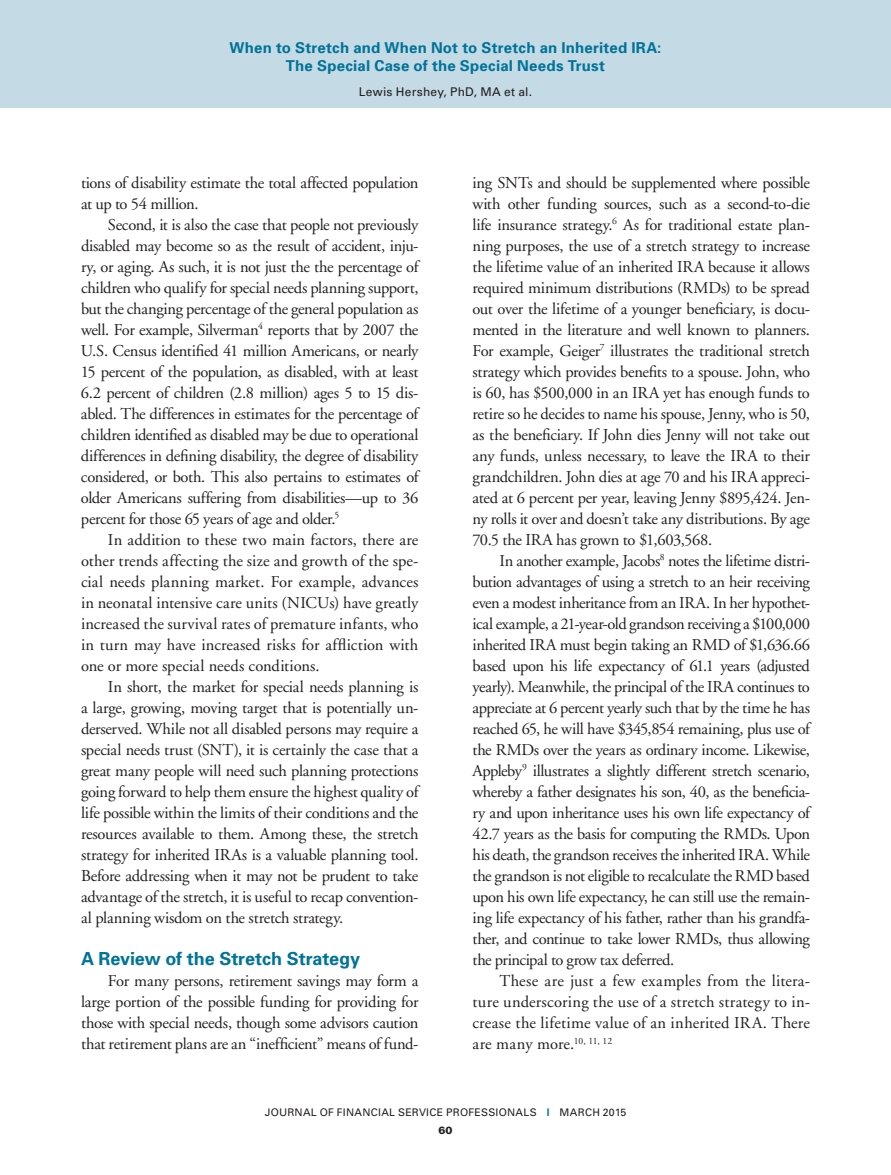
<style>
.page{position:relative;width:891px;height:1175px;background:#fff}
.page>*{position:absolute;margin:0;border:0;box-sizing:border-box;transform-origin:0 0}
.t1{font:700 18px "Univers";letter-spacing:-.005em;color:#007398}
.t2{font:16.5px/21px "Adobe Garamond";letter-spacing:-.015em;color:#231f20;text-align:justify}
.t3{font:700 15px/18px "Univers";letter-spacing:.015em;color:#007398;text-align:center}
.t4{font:12px "Univers";letter-spacing:.02em;color:#231f20}
.t5{font:10.5px/18px "Univers";letter-spacing:.025em;color:#231f20;text-align:center}
.s1{color:#007398}
.s2{font-weight:900}
</style>
<div class="page">
<div style="left:0;top:0;width:891px;height:108px;background:#c4dae5"></div>
<p class="t3" style="left:230px;top:38px;width:433px">When to Stretch and When Not to Stretch an Inherited IRA:<br>The Special Case of the Special Needs Trust</p>
<p class="t4" style="left:359px;top:84px;width:175px">Lewis Hershey, PhD, MA et al.</p>
<p class="t2" style="left:81px;top:172px;width:339px">tions of disability estimate the total affected population at up to 54 million.</p>
<p class="t2" style="left:81px;top:214px;width:339px;text-indent:27px">Second, it is also the case that people not previously disabled may become so as the result of accident, inju&shy;ry, or aging. As such, it is not just the the percentage of children who qualify for special needs planning support, but the changing percentage of the general population as well. For example, Silverman<sup>4</sup> reports that by 2007 the U.S. Census identified 41 million Americans, or nearly 15 percent of the population, as disabled, with at least 6.2 percent of children (2.8 million) ages 5 to 15 dis&shy;abled. The differences in estimates for the percentage of children identified as disabled may be due to operational differences in defining disability, the degree of disability considered, or both. This also pertains to estimates of older Americans suffering from disabilities—up to 36 percent for those 65 years of age and older.<sup>5</sup></p>
<p class="t2" style="left:81px;top:529px;width:339px;text-indent:27px">In addition to these two main factors, there are other trends affecting the size and growth of the spe&shy;cial needs planning market. For example, advances in neonatal intensive care units (NICUs) have greatly increased the survival rates of premature infants, who in turn may have increased risks for affliction with one or more special needs conditions.</p>
<p class="t2" style="left:81px;top:676px;width:339px;text-indent:27px">In short, the market for special needs planning is a large, growing, moving target that is potentially un&shy;derserved. While not all disabled persons may require a special needs trust (SNT), it is certainly the case that a great many people will need such planning protections going forward to help them ensure the highest quality of life possible within the limits of their conditions and the resources available to them. Among these, the stretch strategy for inherited IRAs is a valuable planning tool.<br>Before addressing when it may not be prudent to take advantage of the stretch, it is useful to recap convention&shy;al planning wisdom on the stretch strategy.</p>
<p class="t1" style="left:81px;top:947px;width:281px">A Review of the Stretch Strategy</p>
<p class="t2" style="left:81px;top:970px;width:339px;text-indent:27px">For many persons, retirement savings may form a large portion of the possible funding for providing for those with special needs, though some advisors caution that retirement plans are an “inefficient” means of fund-</p>
<p class="t2" style="left:472px;top:172px;width:339px">ing SNTs and should be supplemented where possible with other funding sources, such as a second-to-die life insurance strategy.<sup>6</sup> As for traditional estate plan&shy;ning purposes, the use of a stretch strategy to increase the lifetime value of an inherited IRA because it allows required minimum distributions (RMDs) to be spread out over the lifetime of a younger beneficiary, is docu&shy;mented in the literature and well known to planners.<br>For example, Geiger<sup>7</sup> illustrates the traditional stretch strategy which provides benefits to a spouse. John, who is 60, has $500,000 in an IRA yet has enough funds to retire so he decides to name his spouse, Jenny, who is 50, as the beneficiary. If John dies Jenny will not take out any funds, unless necessary, to leave the IRA to their grandchildren. John dies at age 70 and his IRA appreci&shy;ated at 6 percent per year, leaving Jenny $895,424. Jen&shy;ny rolls it over and doesn’t take any distributions. By age 70.5 the IRA has grown to $1,603,568.</p>
<p class="t2" style="left:472px;top:550px;width:339px;text-indent:27px">In another example, Jacobs<sup>8</sup> notes the lifetime distri&shy;bution advantages of using a stretch to an heir receiving even a modest inheritance from an IRA. In her hypothet&shy;ical example, a 21-year-old grandson receiving a $100,000 inherited IRA must begin taking an RMD of $1,636.66 based upon his life expectancy of 61.1 years (adjusted yearly). Meanwhile, the principal of the IRA continues to appreciate at 6 percent yearly such that by the time he has reached 65, he will have $345,854 remaining, plus use of the RMDs over the years as ordinary income. Likewise, Appleby<sup>9</sup> illustrates a slightly different stretch scenario, whereby a father designates his son, 40, as the beneficia&shy;ry and upon inheritance uses his own life expectancy of 42.7 years as the basis for computing the RMDs. Upon his death, the grandson receives the inherited IRA. While the grandson is not eligible to recalculate the RMD based upon his own life expectancy, he can still use the remain&shy;ing life expectancy of his father, rather than his grandfa&shy;ther, and continue to take lower RMDs, thus allowing the principal to grow tax deferred.</p>
<p class="t2" style="left:472px;top:970px;width:339px;text-indent:27px">These are just a few examples from the litera&shy;ture underscoring the use of a stretch strategy to in&shy;crease the lifetime value of an inherited IRA. There are many more.<sup>10,</sup> <sup>11,</sup> <sup>12</sup></p>
<p class="t5" style="left:265px;top:1103px;width:363px">JOURNAL OF FINANCIAL SERVICE PROFESSIONALS <span class="s1">|</span> MARCH 2015<br><span class="s2">60</span></p>
</div>
